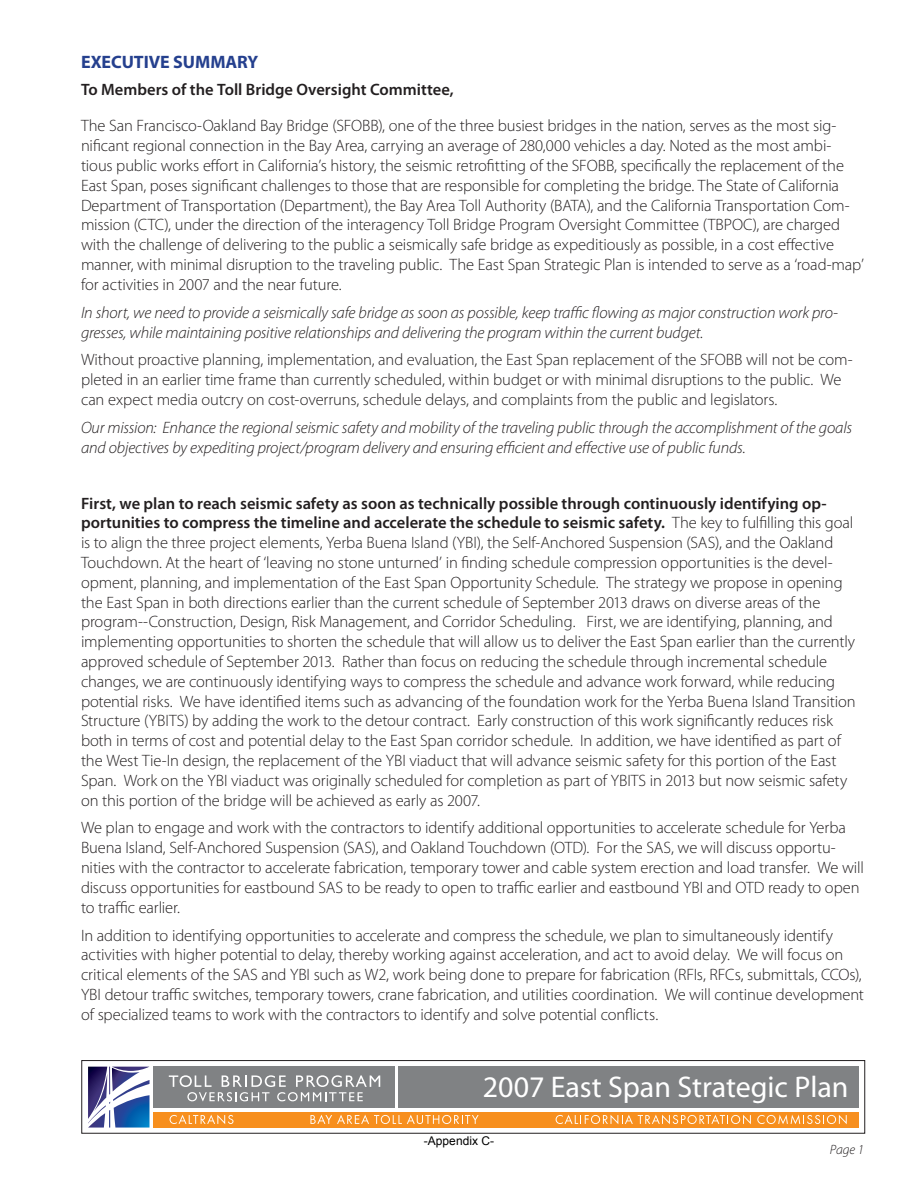
<style>
.page{position:relative;width:918px;height:1188px;background:#fff}
.page>*{position:absolute;margin:0;border:0;box-sizing:border-box;transform-origin:0 0}
.t1{font:30px "Myriad";color:#fff}
.t2{font:700 18px "Myriad Pro";letter-spacing:-.005em;color:#25408e}
.t3{font:300 16.5px/19.8px "Myriad Pro";letter-spacing:-.005em;color:#231f20}
.t4{font:italic 300 16.5px/19.8px "Myriad Pro";letter-spacing:-.01em;color:#231f20}
.t5{font:600 16.5px "Myriad Pro";color:#231f20}
.t6{font:italic 300 13.5px "Myriad Pro";color:#231f20}
.t7{font:12px "Arial";color:#000}
.s1{font-weight:600}
</style>
<div class="page">
<div style="left:82px;top:1060px;width:783px;height:73px;border:1px solid #231f20"></div>
<svg style="left:88px;top:1067px;width:62px;height:61px"></svg>
<div style="left:154px;top:1112px;width:705px;height:16px;background:#f78f1e"></div>
<div style="left:154px;top:1067px;width:705px;height:41px;background:#808284"></div>
<svg style="left:169px;top:1075px;width:211px;height:26px"></svg>
<hr style="left:395px;top:1064px;width:3px;height:46px;background:#fff">
<svg style="left:310px;top:1115px;width:169px;height:9px"></svg>
<svg style="left:556px;top:1115px;width:195px;height:9px"></svg>
<svg style="left:757px;top:1115px;width:90px;height:9px"></svg>
<svg style="left:170px;top:1115px;width:64px;height:9px"></svg>
<p class="t2" style="left:81px;top:55px;width:179px">EXECUTIVE SUMMARY</p>
<p class="t5" style="left:81px;top:84px;width:374px">To Members of the Toll Bridge Oversight Committee,</p>
<p class="t3" style="left:81px;top:117px;width:785px">The San Francisco-Oakland Bay Bridge (SFOBB), one of the three busiest bridges in the nation, serves as the most sig&shy;nificant regional connection in the Bay Area, carrying an average of 280,000 vehicles a day. Noted as the most ambi&shy;tious public works effort in California’s history, the seismic retrofitting of the SFOBB, specifically the replacement of the East Span, poses significant challenges to those that are responsible for completing the bridge. The State of California Department of Transportation (Department), the Bay Area Toll Authority (BATA), and the California Transportation Com&shy;mission (CTC), under the direction of the interagency Toll Bridge Program Oversight Committee (TBPOC), are charged with the challenge of delivering to the public a seismically safe bridge as expeditiously as possible, in a cost effective manner, with minimal disruption to the traveling public. The East Span Strategic Plan is intended to serve as a ‘road-map’ for activities in 2007 and the near future.</p>
<p class="t4" style="left:81px;top:303px;width:759px">In short, we need to provide a seismically safe bridge as soon as possible, keep traffic flowing as major construction work pro&shy;gresses, while maintaining positive relationships and delivering the program within the current budget.</p>
<p class="t3" style="left:81px;top:351px;width:773px">Without proactive planning, implementation, and evaluation, the East Span replacement of the SFOBB will not be com&shy;pleted in an earlier time frame than currently scheduled, within budget or with minimal disruptions to the public. We can expect media outcry on cost-overruns, schedule delays, and complaints from the public and legislators.</p>
<p class="t4" style="left:81px;top:419px;width:773px">Our mission: Enhance the regional seismic safety and mobility of the traveling public through the accomplishment of the goals and objectives by expediting project/program delivery and ensuring efficient and effective use of public funds.</p>
<p class="t3" style="left:81px;top:494px;width:776px"><span class="s1">First, we plan to reach seismic safety as soon as technically possible through continuously identifying op&shy;portunities to compress the timeline and accelerate the schedule to seismic safety.</span> The key to fulfilling this goal is to align the three project elements, Yerba Buena Island (YBI), the Self-Anchored Suspension (SAS), and the Oakland Touchdown. At the heart of ‘leaving no stone unturned’ in finding schedule compression opportunities is the devel&shy;opment, planning, and implementation of the East Span Opportunity Schedule. The strategy we propose in opening the East Span in both directions earlier than the current schedule of September 2013 draws on diverse areas of the program--Construction, Design, Risk Management, and Corridor Scheduling. First, we are identifying, planning, and implementing opportunities to shorten the schedule that will allow us to deliver the East Span earlier than the currently approved schedule of September 2013. Rather than focus on reducing the schedule through incremental schedule changes, we are continuously identifying ways to compress the schedule and advance work forward, while reducing potential risks. We have identified items such as advancing of the foundation work for the Yerba Buena Island Transition Structure (YBITS) by adding the work to the detour contract. Early construction of this work significantly reduces risk both in terms of cost and potential delay to the East Span corridor schedule. In addition, we have identified as part of the West Tie-In design, the replacement of the YBI viaduct that will advance seismic safety for this portion of the East Span. Work on the YBI viaduct was originally scheduled for completion as part of YBITS in 2013 but now seismic safety on this portion of the bridge will be achieved as early as 2007.</p>
<p class="t3" style="left:81px;top:819px;width:784px">We plan to engage and work with the contractors to identify additional opportunities to accelerate schedule for Yerba Buena Island, Self-Anchored Suspension (SAS), and Oakland Touchdown (OTD). For the SAS, we will discuss opportu&shy;nities with the contractor to accelerate fabrication, temporary tower and cable system erection and load transfer. We will discuss opportunities for eastbound SAS to be ready to open to traffic earlier and eastbound YBI and OTD ready to open to traffic earlier.</p>
<p class="t3" style="left:81px;top:926px;width:785px">In addition to identifying opportunities to accelerate and compress the schedule, we plan to simultaneously identify activities with higher potential to delay, thereby working against acceleration, and act to avoid delay. We will focus on critical elements of the SAS and YBI such as W2, work being done to prepare for fabrication (RFIs, RFCs, submittals, CCOs), YBI detour traffic switches, temporary towers, crane fabrication, and utilities coordination. We will continue development of specialized teams to work with the contractors to identify and solve potential conflicts.</p>
<h1 class="t1" style="left:483px;top:1076px;width:367px">2007 East Span Strategic Plan</h1>
<p class="t7" style="left:424px;top:1133px;width:72px">-Appendix C-</p>
<p class="t6" style="left:830px;top:1144px;width:36px">Page 1</p>
</div>
